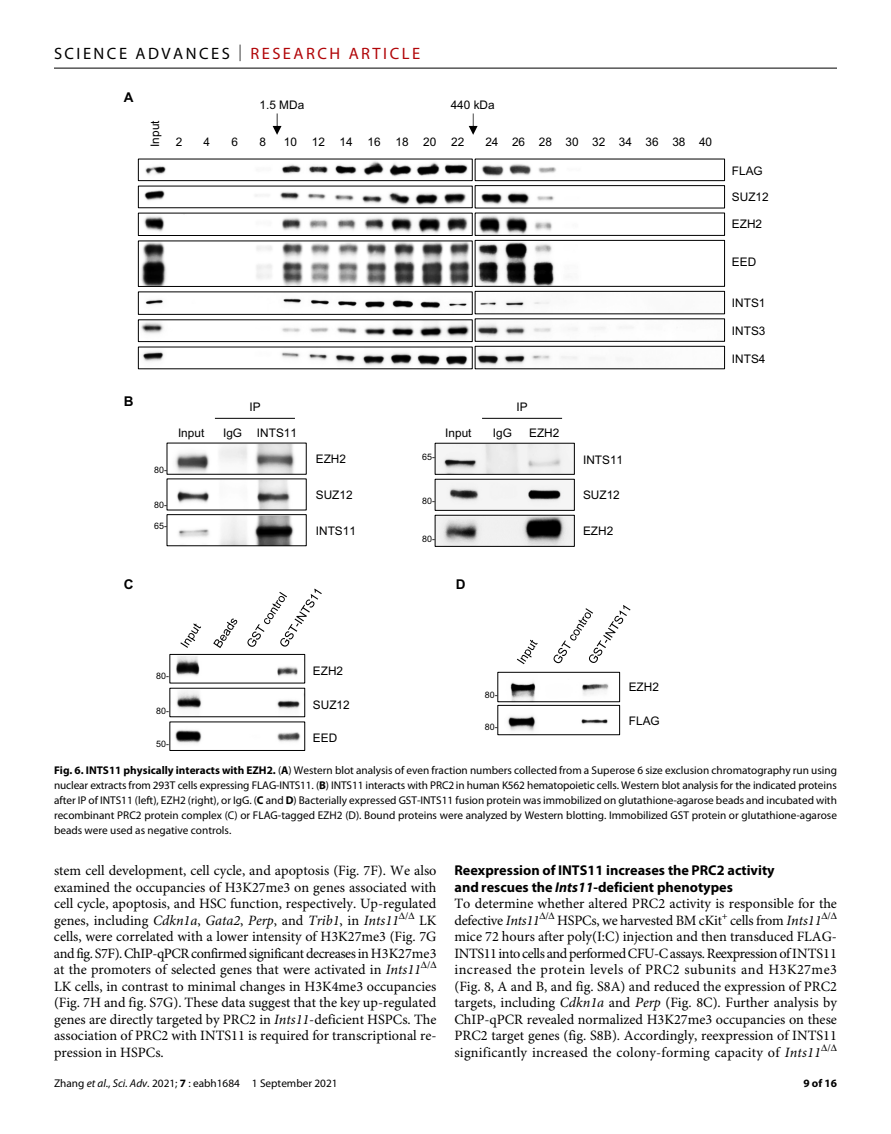
<style>
.page{position:relative;width:891px;height:1134px;background:#fff}
.page>*{position:absolute;margin:0;border:0;box-sizing:border-box;transform-origin:0 0}
.t1{font:16.5px "Myriad Pro";letter-spacing:.15em;color:#000}
.t2{font:14.25px/16.5px "Minion Pro";color:#000}
.t3{font:700 14.25px/16.5px "Myriad Pro";color:#000}
.t4{font:700 13.5px "Arial";color:#000}
.t5{font:11.85px/25.5px "Arial";color:#000}
.t6{font:11.25px/15px "Myriad Pro";color:#000;text-align:justify}
.t7{font:700 11.25px "Myriad Pro";color:#000}
.t8{font:8.85px "Arial";letter-spacing:.005em;color:#000}
.s1{font-weight:300}
.s2{color:#b10508}
.s3{font-weight:700}
.s4{font-style:italic}
</style>
<div class="page">
<hr style="left:54px;top:68px;width:783px;height:1px;background:#000">
<hr style="left:482px;top:418px;width:80px;height:1px;background:#000">
<svg style="left:166px;top:442px;width:409px;height:105px"></svg>
<hr style="left:215px;top:418px;width:80px;height:1px;background:#000">
<svg style="left:554px;top:605px;width:76px;height:58px"></svg>
<svg style="left:517px;top:640px;width:21px;height:24px"></svg>
<svg style="left:497px;top:672px;width:123px;height:63px"></svg>
<svg style="left:169px;top:654px;width:136px;height:97px"></svg>
<svg style="left:247px;top:589px;width:75px;height:58px"></svg>
<svg style="left:213px;top:619px;width:24px;height:29px"></svg>
<svg style="left:180px;top:623px;width:21px;height:25px"></svg>
<svg style="left:469px;top:113px;width:9px;height:22px"></svg>
<svg style="left:273px;top:113px;width:9px;height:22px"></svg>
<svg style="left:138px;top:158px;width:587px;height:82px"></svg>
<svg style="left:138px;top:240px;width:587px;height:130px"></svg>
<p class="t1" style="left:54px;top:40px;width:368px">SCIENCE ADVANCES <span class="s1">|</span> <span class="s2">RESEARCH ARTICLE</span></p>
<p class="t4" style="left:124px;top:90px;width:11px">A</p>
<p class="t5" style="left:142px;top:147px;width:28px;rotate:-90deg">Input</p>
<p class="t5" style="left:176px;top:129px;width:8px">2</p>
<p class="t5" style="left:260px;top:92px;width:46px">1.5 MDa</p>
<p class="t5" style="left:451px;top:92px;width:46px">440 kDa</p>
<p class="t5" style="left:204px;top:129px;width:8px">4</p>
<p class="t5" style="left:231px;top:129px;width:8px">6</p>
<p class="t5" style="left:259px;top:129px;width:8px">8</p>
<p class="t5" style="left:284px;top:129px;width:182px">10 12 14 16 18 20 22</p>
<p class="t5" style="left:485px;top:129px;width:228px">24 26 28 30 32 34 36 38 40</p>
<p class="t4" style="left:124px;top:393px;width:11px">B</p>
<p class="t8" style="left:154px;top:464px;width:14px">80-</p>
<p class="t8" style="left:154px;top:499px;width:14px">80-</p>
<p class="t8" style="left:154px;top:520px;width:14px">65-</p>
<p class="t5" style="left:178px;top:420px;width:28px">Input</p>
<p class="t5" style="left:223px;top:420px;width:21px">IgG</p>
<p class="t5" style="left:257px;top:394px;width:42px;text-indent:-7px">IP<br>INTS11</p>
<p class="t5" style="left:316px;top:446px;width:32px">EZH2</p>
<p class="t5" style="left:316px;top:482px;width:38px">SUZ12</p>
<p class="t5" style="left:316px;top:518px;width:42px">INTS11</p>
<p class="t8" style="left:422px;top:451px;width:14px">65-</p>
<p class="t8" style="left:422px;top:495px;width:14px">80-</p>
<p class="t5" style="left:517px;top:394px;width:13px">IP</p>
<p class="t5" style="left:445px;top:420px;width:28px">Input</p>
<p class="t5" style="left:493px;top:420px;width:21px">IgG</p>
<p class="t5" style="left:529px;top:420px;width:32px">EZH2</p>
<p class="t8" style="left:422px;top:533px;width:14px">80-</p>
<p class="t5" style="left:583px;top:447px;width:42px">INTS11</p>
<p class="t5" style="left:583px;top:482px;width:38px">SUZ12</p>
<p class="t5" style="left:583px;top:518px;width:32px">EZH2</p>
<p class="t4" style="left:124px;top:577px;width:11px">C</p>
<p class="t4" style="left:456px;top:577px;width:11px">D</p>
<p class="t5" style="left:732px;top:158px;width:32px">FLAG</p>
<p class="t5" style="left:732px;top:184px;width:38px">SUZ12</p>
<p class="t5" style="left:732px;top:212px;width:32px">EZH2</p>
<p class="t5" style="left:732px;top:249px;width:26px">EED</p>
<p class="t5" style="left:732px;top:290px;width:35px">INTS1</p>
<p class="t5" style="left:732px;top:318px;width:35px">INTS3</p>
<p class="t5" style="left:732px;top:346px;width:35px">INTS4</p>
<p class="t8" style="left:156px;top:671px;width:14px">80-</p>
<p class="t8" style="left:156px;top:705px;width:14px">80-</p>
<p class="t8" style="left:156px;top:738px;width:14px">50-</p>
<p class="t5" style="left:313px;top:658px;width:32px">EZH2</p>
<p class="t5" style="left:313px;top:692px;width:38px">SUZ12</p>
<p class="t5" style="left:313px;top:725px;width:26px">EED</p>
<p class="t8" style="left:485px;top:689px;width:14px">80-</p>
<p class="t8" style="left:485px;top:721px;width:14px">80-</p>
<p class="t5" style="left:629px;top:674px;width:32px">EZH2</p>
<p class="t5" style="left:629px;top:708px;width:32px">FLAG</p>
<p class="t6" style="left:54px;top:763px;width:785px"><span class="s3">Fig. 6. INTS11 physically interacts with EZH2.</span> (<span class="s3">A</span>) Western blot analysis of even fraction numbers collected from a Superose 6 size exclusion chromatography run using nuclear extracts from 293T cells expressing FLAG-INTS11. (<span class="s3">B</span>) INTS11 interacts with PRC2 in human K562 hematopoietic cells. Western blot analysis for the indicated proteins after IP of INTS11 (left), EZH2 (right), or IgG. (<span class="s3">C</span> and <span class="s3">D</span>) Bacterially expressed GST-INTS11 fusion protein was immobilized on glutathione-agarose beads and incubated with recombinant PRC2 protein complex (C) or FLAG-tagged EZH2 (D). Bound proteins were analyzed by Western blotting. Immobilized GST protein or glutathione-agarose beads were used as negative controls.</p>
<p class="t2" style="left:54px;top:864px;width:384px">stem cell development, cell cycle, and apoptosis (Fig. 7F). We also examined the occupancies of H3K27me3 on genes associated with cell cycle, apoptosis, and HSC function, respectively. Up-regulated genes, including <span class="s4">Cdkn1a</span>, <span class="s4">Gata2</span>, <span class="s4">Perp</span>, and <span class="s4">Trib1</span>, in <span class="s4">Ints11</span> <sup>/</sup> LK cells, were correlated with a lower intensity of H3K27me3 (Fig. 7G and fig. S7F). ChIP-qPCR confirmed significant decreases in H3K27me3 at the promoters of selected genes that were activated in <span class="s4">Ints11</span> <sup>/ </sup>LK cells, in contrast to minimal changes in H3K4me3 occupancies (Fig. 7H and fig. S7G). These data suggest that the key up-regulated genes are directly targeted by PRC2 in <span class="s4">Ints11</span>-deficient HSPCs. The association of PRC2 with INTS11 is required for transcriptional re&shy;pression in HSPCs.</p>
<p class="t3" style="left:454px;top:861px;width:322px">Reexpression of INTS11 increases the PRC2 activity and rescues the <span class="s4">Ints11</span>-deficient phenotypes</p>
<p class="t2" style="left:455px;top:897px;width:384px">To determine whether altered PRC2 activity is responsible for the defective <span class="s4">Ints11</span> <sup>/</sup> HSPCs, we harvested BM cKit<sup>+</sup> cells from <span class="s4">Ints11</span> <sup>/ </sup>mice 72 hours after poly(I:C) injection and then transduced FLAG-INTS11 into cells and performed CFU-C assays. Reexpression of INTS11 increased the protein levels of PRC2 subunits and H3K27me3 (Fig. 8, A and B, and fig. S8A) and reduced the expression of PRC2 targets, including <span class="s4">Cdkn1a</span> and <span class="s4">Perp</span> (Fig. 8C). Further analysis by ChIP-qPCR revealed normalized H3K27me3 occupancies on these PRC2 target genes (fig. S8B). Accordingly, reexpression of INTS11 significantly increased the colony-forming capacity of <span class="s4">Ints11</span> <sup>/</sup></p>
<p class="t6" style="left:54px;top:1076px;width:285px">Zhang <span class="s4">et al</span>., <span class="s4">Sci. Adv.</span> 2021; <span class="s3">7</span> : eabh1684 1 September 2021</p>
<p class="t7" style="left:803px;top:1074px;width:35px">9 of 16</p>
</div>
